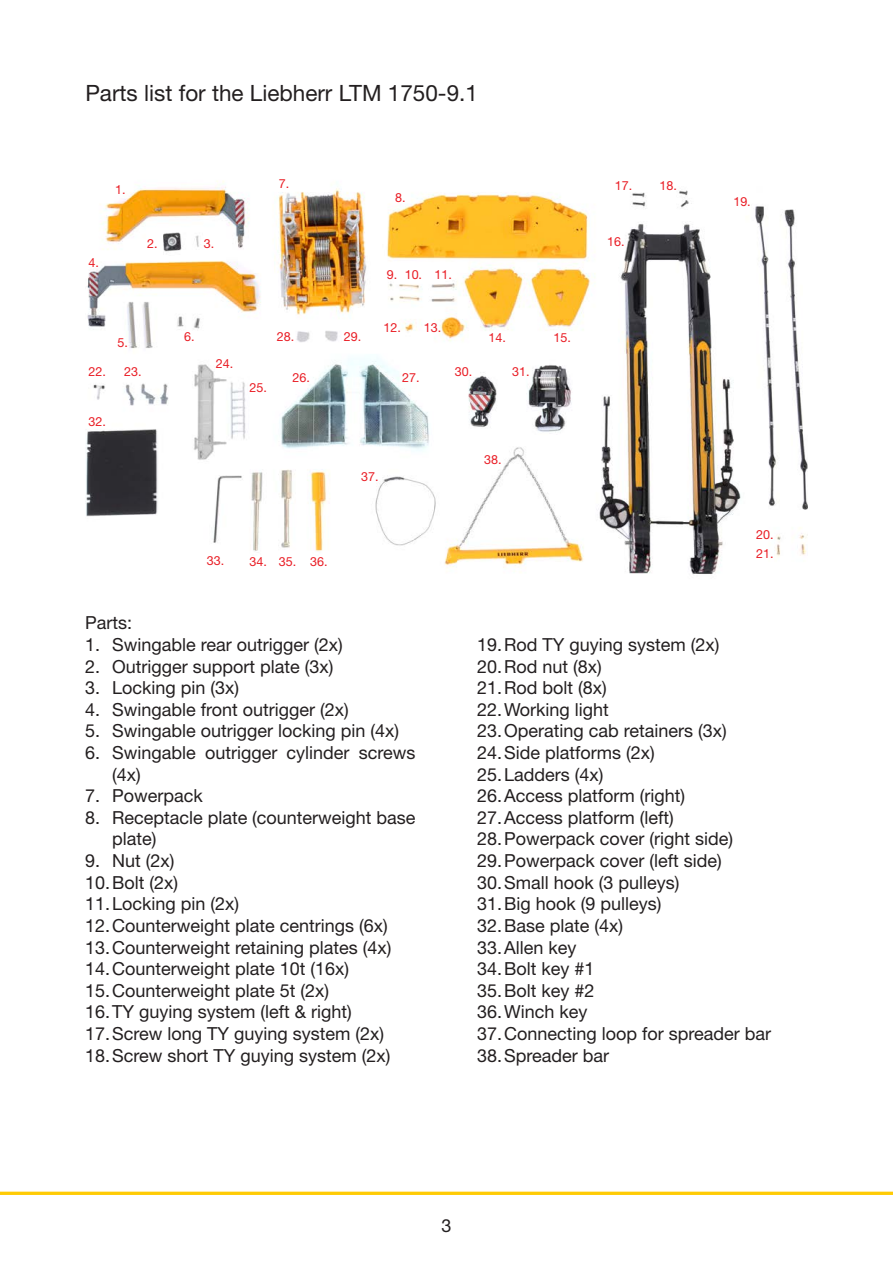
<style>
.page{position:relative;width:893px;height:1263px;background:#fff}
.page>*{position:absolute;margin:0;border:0;box-sizing:border-box;transform-origin:0 0}
.t1{font:22.5px "Helvetica Neue LT Std";color:#231f20}
.t2{font:18px/21.6px "Helvetica Neue LT Std";color:#231f20}
.t3{font:12.6px/18.6px "Helvetica Neue LT Std";color:#e91c24}
</style>
<div class="page">
<hr style="left:0;top:1192px;width:893px;height:3px;background:#ffcb05">
<img style="left:85px;top:181px;width:723px;height:394px">
<p class="t1" style="left:85px;top:80px;width:394px">Parts list for the Liebherr LTM 1750-9.1</p>
<p class="t3" style="left:115px;top:180px;width:12px">1.</p>
<p class="t3" style="left:89px;top:253px;width:12px">4.</p>
<p class="t3" style="left:147px;top:234px;width:12px">2.</p>
<p class="t3" style="left:204px;top:234px;width:12px">3.</p>
<p class="t3" style="left:118px;top:333px;width:12px">5.</p>
<p class="t3" style="left:89px;top:362px;width:54px">22. 23.</p>
<p class="t3" style="left:89px;top:412px;width:19px">32.</p>
<p class="t3" style="left:184px;top:327px;width:12px">6.</p>
<p class="t3" style="left:216px;top:354px;width:19px">24.</p>
<p class="t3" style="left:279px;top:174px;width:12px">7.</p>
<p class="t3" style="left:395px;top:188px;width:12px">8.</p>
<p class="t3" style="left:277px;top:327px;width:19px">28.</p>
<p class="t3" style="left:344px;top:327px;width:19px">29.</p>
<p class="t3" style="left:250px;top:378px;width:19px">25.</p>
<p class="t3" style="left:292px;top:368px;width:19px">26.</p>
<p class="t3" style="left:387px;top:265px;width:12px">9.</p>
<p class="t3" style="left:405px;top:265px;width:49px">10. 11.</p>
<p class="t3" style="left:383px;top:318px;width:59px">12. 13.</p>
<p class="t3" style="left:489px;top:328px;width:19px">14.</p>
<p class="t3" style="left:553px;top:328px;width:19px">15.</p>
<p class="t3" style="left:402px;top:368px;width:19px">27.</p>
<p class="t3" style="left:455px;top:362px;width:19px">30.</p>
<p class="t3" style="left:512px;top:362px;width:19px">31.</p>
<p class="t3" style="left:361px;top:467px;width:19px">37.</p>
<p class="t3" style="left:484px;top:450px;width:19px">38.</p>
<p class="t3" style="left:207px;top:552px;width:122px">33. 34. 35. 36.</p>
<p class="t3" style="left:615px;top:176px;width:64px">17. 18.</p>
<p class="t3" style="left:607px;top:232px;width:19px">16.</p>
<p class="t3" style="left:733px;top:192px;width:19px">19.</p>
<p class="t3" style="left:756px;top:525px;width:19px">20.<br>21.</p>
<p class="t2" style="left:85px;top:612px;width:48px">Parts:</p>
<p class="t2" style="left:85px;top:634px;width:259px">1. Swingable rear outrigger (2x)</p>
<p class="t2" style="left:85px;top:655px;width:250px">2. Outrigger support plate (3x)</p>
<p class="t2" style="left:85px;top:677px;width:156px">3. Locking pin (3x)</p>
<p class="t2" style="left:85px;top:698px;width:265px">4. Swingable front outrigger (2x)</p>
<p class="t2" style="left:85px;top:720px;width:315px">5. Swingable outrigger locking pin (4x)</p>
<p class="t2" style="left:112px;top:742px;width:305px;text-indent:-27px">6. Swingable outrigger cylinder screws (4x)</p>
<p class="t2" style="left:85px;top:785px;width:119px">7. Powerpack</p>
<p class="t2" style="left:112px;top:806px;width:305px;text-indent:-27px">8. Receptacle plate (counterweight base plate)</p>
<p class="t2" style="left:85px;top:850px;width:91px">9. Nut (2x)</p>
<p class="t2" style="left:85px;top:871px;width:94px">10.Bolt (2x)</p>
<p class="t2" style="left:85px;top:893px;width:156px">11.Locking pin (2x)</p>
<p class="t2" style="left:85px;top:914px;width:304px">12.Counterweight plate centrings (6x)</p>
<p class="t2" style="left:85px;top:936px;width:308px">13.Counterweight retaining plates (4x)</p>
<p class="t2" style="left:85px;top:958px;width:266px">14.Counterweight plate 10t (16x)</p>
<p class="t2" style="left:85px;top:979px;width:246px">15.Counterweight plate 5t (2x)</p>
<p class="t2" style="left:85px;top:1001px;width:268px">16.TY guying system (left &amp; right)</p>
<p class="t2" style="left:85px;top:1022px;width:301px">17.Screw long TY guying system (2x)</p>
<p class="t2" style="left:85px;top:1044px;width:307px">18.Screw short TY guying system (2x)</p>
<p class="t2" style="left:477px;top:634px;width:296px">19.Rod TY guying system (2x)<br>20.Rod nut (8x)<br>21.Rod bolt (8x)<br>22.Working light<br>23.Operating cab retainers (3x)<br>24.Side platforms (2x)<br>25.Ladders (4x)<br>26.Access platform (right)<br>27.Access platform (left)<br>28.Powerpack cover (right side)<br>29.Powerpack cover (left side)<br>30.Small hook (3 pulleys)<br>31.Big hook (9 pulleys)<br>32.Base plate (4x)<br>33.Allen key<br>34.Bolt key #1<br>35.Bolt key #2<br>36.Winch key<br>37.Connecting loop for spreader bar<br>38.Spreader bar</p>
<p class="t2" style="left:441px;top:1214px;width:12px">3</p>
</div>
